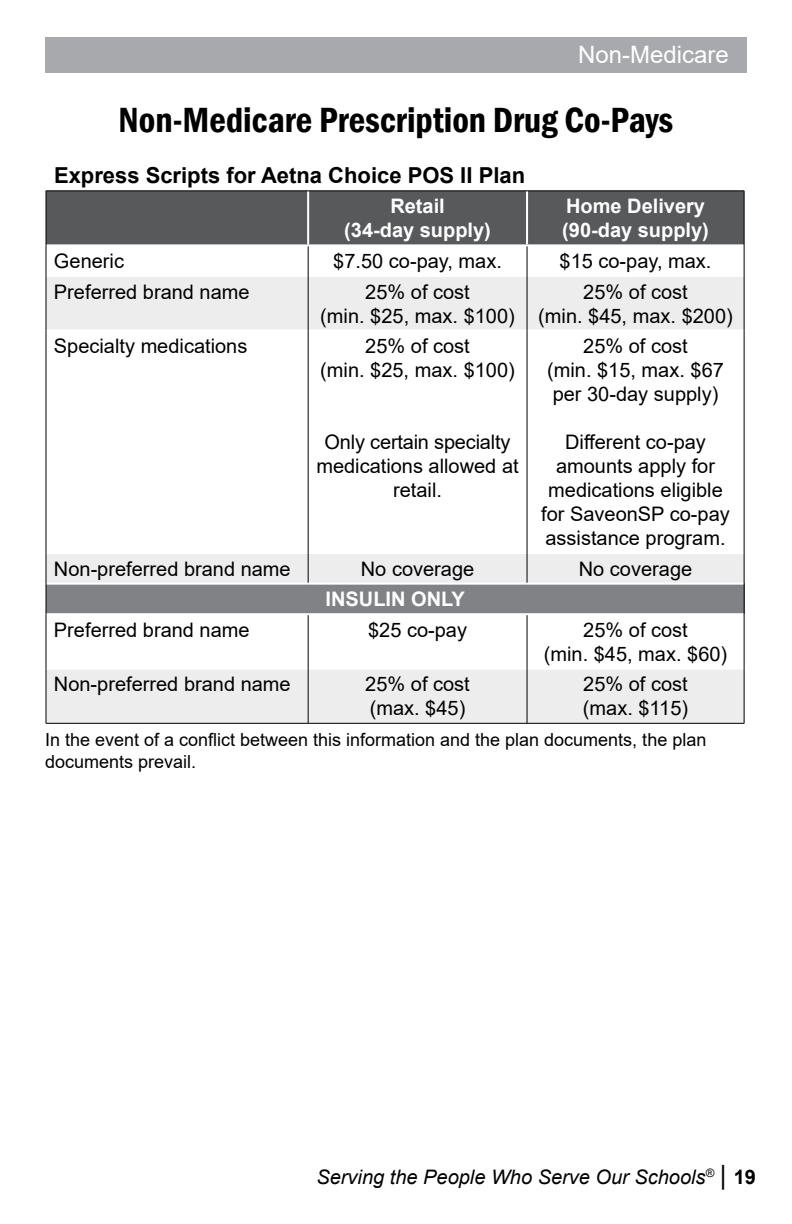
<style>
.page{position:relative;width:792px;height:1224px;background:#fff}
.page>*{position:absolute;margin:0;border:0;box-sizing:border-box;transform-origin:0 0}
.t1{font:600 condensed 36px "Franklin Gothic";color:#000}
.t2{font:24px "Arial";color:#fff}
.t3{font:700 22px "Arial";color:#000}
.t4{font:20px/24px "Arial";color:#000;text-align:center}
.t5{font:700 20px/24px "Arial";color:#fff;text-align:center}
.t6{font:italic 20px "Arial";color:#000}
.t7{font:18px/21.6px "Arial";color:#000}
.s1{font-style:normal;font-size:26px}
.s2{font-weight:700;font-style:normal}
</style>
<div class="page">
<div style="left:45px;top:37px;width:702px;height:35px;background:#a7a9ac"></div>
<div style="left:47px;top:191px;width:697px;height:53px;background:#58595b"></div>
<svg style="left:47px;top:277px;width:697px;height:446px"></svg>
<div style="left:46px;top:584px;width:698px;height:30px;background:#808285"></div>
<hr style="left:307px;top:191px;width:2px;height:53px;background:#fff">
<hr style="left:526px;top:191px;width:2px;height:53px;background:#fff">
<hr style="left:46px;top:330px;width:262px;height:2px;background:#fff">
<hr style="left:308px;top:330px;width:219px;height:2px;background:#fff">
<hr style="left:527px;top:330px;width:217px;height:2px;background:#fff">
<hr style="left:46px;top:552px;width:262px;height:2px;background:#fff">
<hr style="left:308px;top:552px;width:219px;height:2px;background:#fff">
<hr style="left:527px;top:552px;width:217px;height:2px;background:#fff">
<hr style="left:46px;top:583px;width:262px;height:2px;background:#fff">
<hr style="left:308px;top:583px;width:219px;height:2px;background:#fff">
<hr style="left:527px;top:583px;width:217px;height:2px;background:#fff">
<hr style="left:46px;top:613px;width:262px;height:2px;background:#fff">
<hr style="left:308px;top:613px;width:219px;height:2px;background:#fff">
<hr style="left:527px;top:613px;width:217px;height:2px;background:#fff">
<hr style="left:46px;top:668px;width:262px;height:2px;background:#fff">
<hr style="left:308px;top:668px;width:219px;height:2px;background:#fff">
<hr style="left:527px;top:668px;width:217px;height:2px;background:#fff">
<hr style="left:308px;top:246px;width:1px;height:30px;background:#000">
<hr style="left:527px;top:246px;width:1px;height:30px;background:#000">
<hr style="left:308px;top:276px;width:1px;height:55px;background:#000">
<hr style="left:527px;top:276px;width:1px;height:55px;background:#000">
<hr style="left:308px;top:331px;width:1px;height:222px;background:#000">
<hr style="left:527px;top:331px;width:1px;height:222px;background:#000">
<hr style="left:308px;top:553px;width:1px;height:30px;background:#000">
<hr style="left:527px;top:553px;width:1px;height:30px;background:#000">
<hr style="left:308px;top:615px;width:1px;height:54px;background:#000">
<hr style="left:527px;top:615px;width:1px;height:54px;background:#000">
<hr style="left:308px;top:669px;width:1px;height:54px;background:#000">
<hr style="left:527px;top:669px;width:1px;height:54px;background:#000">
<hr style="left:46px;top:190px;width:262px;height:1px;background:#000">
<hr style="left:46px;top:191px;width:1px;height:54px;background:#000">
<hr style="left:308px;top:190px;width:219px;height:1px;background:#000">
<hr style="left:527px;top:190px;width:217px;height:1px;background:#000">
<hr style="left:744px;top:191px;width:1px;height:54px;background:#000">
<hr style="left:46px;top:245px;width:1px;height:31px;background:#000">
<hr style="left:744px;top:245px;width:1px;height:31px;background:#000">
<hr style="left:46px;top:276px;width:1px;height:55px;background:#000">
<hr style="left:744px;top:276px;width:1px;height:55px;background:#000">
<hr style="left:46px;top:331px;width:1px;height:222px;background:#000">
<hr style="left:744px;top:331px;width:1px;height:222px;background:#000">
<hr style="left:46px;top:553px;width:1px;height:31px;background:#000">
<hr style="left:744px;top:553px;width:1px;height:31px;background:#000">
<hr style="left:46px;top:584px;width:1px;height:30px;background:#000">
<hr style="left:744px;top:584px;width:1px;height:30px;background:#000">
<hr style="left:46px;top:614px;width:1px;height:55px;background:#000">
<hr style="left:744px;top:614px;width:1px;height:55px;background:#000">
<hr style="left:46px;top:669px;width:1px;height:54px;background:#000">
<hr style="left:744px;top:669px;width:1px;height:54px;background:#000">
<hr style="left:46px;top:723px;width:262px;height:1px;background:#000">
<hr style="left:308px;top:723px;width:219px;height:1px;background:#000">
<hr style="left:527px;top:723px;width:217px;height:1px;background:#000">
<p class="t2" style="left:578px;top:38px;width:152px">Non-Medicare</p>
<h1 class="t1" style="left:119px;top:96px;width:556px">Non-Medicare Prescription Drug Co-Pays</h1>
<p class="t3" style="left:54px;top:160px;width:473px">Express Scripts for Aetna Choice POS II Plan</p>
<p class="t5" style="left:344px;top:195px;width:148px">Retail<br>(34-day supply)</p>
<p class="t5" style="left:562px;top:195px;width:148px;text-align:left">Home Delivery (90-day supply)</p>
<p class="t4" style="left:54px;top:249px;width:72px">Generic</p>
<p class="t4" style="left:333px;top:249px;width:170px">$7.50 co-pay, max.</p>
<p class="t4" style="left:560px;top:249px;width:153px">$15 co-pay, max.</p>
<p class="t4" style="left:54px;top:279px;width:197px">Preferred brand name</p>
<p class="t4" style="left:320px;top:279px;width:196px">25% of cost<br>(min. $25, max. $100)</p>
<p class="t4" style="left:538px;top:279px;width:196px">25% of cost<br>(min. $45, max. $200)</p>
<p class="t4" style="left:54px;top:334px;width:195px">Specialty medications</p>
<p class="t4" style="left:320px;top:334px;width:196px">25% of cost<br>(min. $25, max. $100)</p>
<p class="t4" style="left:547px;top:334px;width:178px">25% of cost<br>(min. $15, max. $67 per 30-day supply)</p>
<p class="t4" style="left:541px;top:430px;width:190px">Different co-pay amounts apply for medications eligible for SaveonSP co-pay assistance program.</p>
<p class="t4" style="left:316px;top:430px;width:204px">Only certain specialty medications allowed at retail.</p>
<p class="t4" style="left:54px;top:556px;width:238px">Non-preferred brand name</p>
<p class="t4" style="left:361px;top:556px;width:115px">No coverage</p>
<p class="t4" style="left:579px;top:556px;width:115px">No coverage</p>
<p class="t5" style="left:326px;top:587px;width:141px">INSULIN ONLY</p>
<p class="t4" style="left:54px;top:618px;width:197px">Preferred brand name</p>
<p class="t4" style="left:368px;top:618px;width:100px">$25 co-pay</p>
<p class="t4" style="left:544px;top:618px;width:185px">25% of cost<br>(min. $45, max. $60)</p>
<p class="t4" style="left:54px;top:672px;width:238px">Non-preferred brand name</p>
<p class="t4" style="left:365px;top:672px;width:106px;text-align:left">25% of cost (max. $45)</p>
<p class="t4" style="left:583px;top:672px;width:107px;text-align:left">25% of cost (max. $115)</p>
<p class="t7" style="left:45px;top:729px;width:663px">In the event of a conflict between this information and the plan documents, the plan documents prevail.</p>
<p class="t6" style="left:317px;top:1164px;width:441px">Serving the People Who Serve Our Schools<sup>®</sup> <span class="s1">|</span> <span class="s2">19</span></p>
</div>
